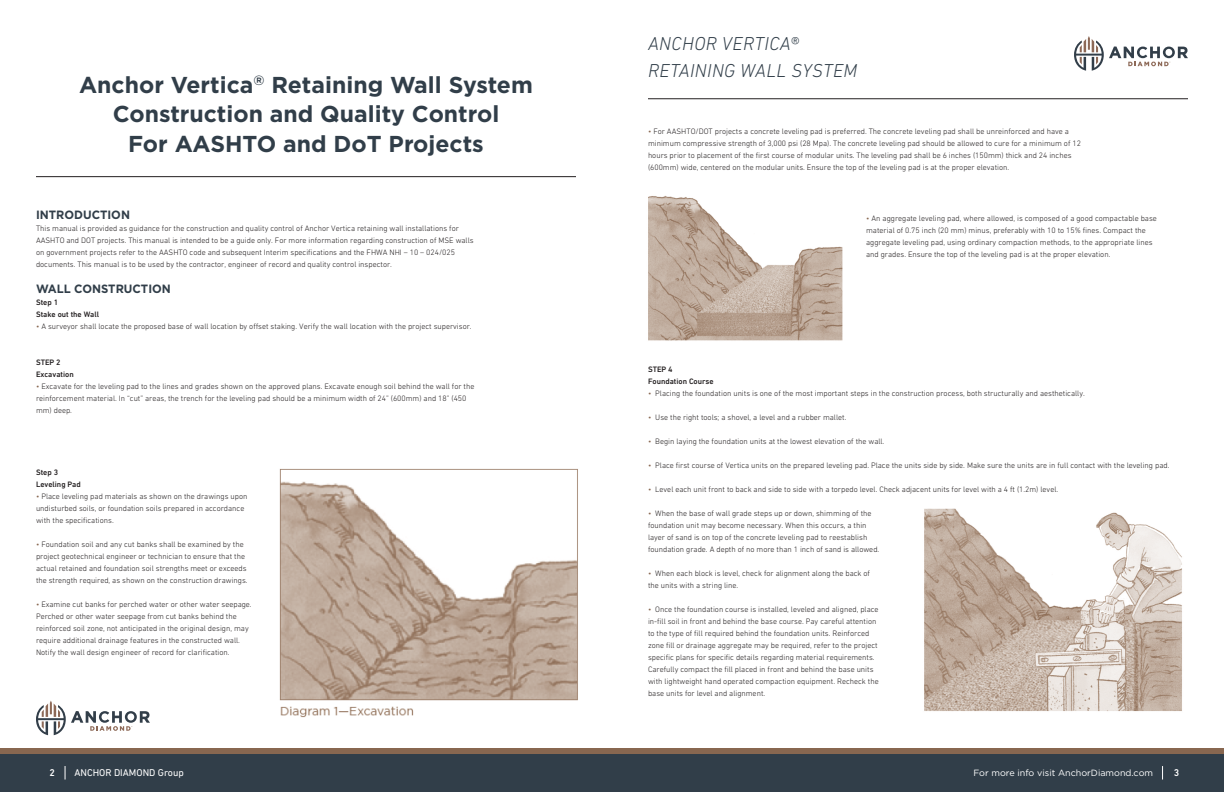
<style>
.page{position:relative;width:1224px;height:792px;background:#fff}
.page>*{position:absolute;margin:0;border:0;box-sizing:border-box;transform-origin:0 0}
.Page_Titles_Cargan_3{font:700 23px "Gotham";color:#313e49}
.Rest_of_Product_Name{font:italic 300 19px "DIN Next LT Pro";letter-spacing:.02em;color:#313e49}
.t1{font:700 12px "Gotham";color:#313e49;scale:.95 1}
.t2{font:10px "DIN Next LT Pro";color:#fff}
.t3{font:500 10px "DIN Next W1 G";color:#fff}
.t4{font:9px "Gotham";color:#fff}
.Measurements{font:300 8px/12px "DIN Next W1 G";color:#231f20}
.Measurements-2{font:500 8px "DIN Next W1 G";color:#231f20}
.s1{color:#886750}
</style>
<div class="page">
<div style="left:0;top:752px;width:1224px;height:40px;background:#313e49"></div>
<svg style="left:65px;top:766px;width:1px;height:14px"></svg>
<svg style="left:1162px;top:766px;width:1px;height:14px"></svg>
<hr style="left:648px;top:98px;width:540px;height:1px;background:#231f20">
<div style="left:0;top:748px;width:1224px;height:5px;background:#886750"></div>
<svg style="left:1074px;top:36px;width:114px;height:35px"></svg>
<img style="left:279px;top:468px;width:299px;height:250px">
<img style="left:648px;top:195px;width:195px;height:146px">
<hr style="left:36px;top:176px;width:540px;height:1px;background:#231f20">
<img style="left:924px;top:508px;width:258px;height:203px">
<svg style="left:36px;top:701px;width:114px;height:34px"></svg>
<p class="Page_Titles_Cargan_3" style="left:79px;top:71px;width:455px">Anchor Vertica<sup>®</sup> Retaining Wall System</p>
<p class="Page_Titles_Cargan_3" style="left:113px;top:101px;width:388px">Construction and Quality Control</p>
<p class="Page_Titles_Cargan_3" style="left:128px;top:130px;width:357px">For AASHTO and DoT Projects</p>
<p class="t1" style="left:36px;top:207px;width:100px">INTRODUCTION</p>
<p class="Measurements" style="left:36px;top:222px;width:424px">This manual is provided as guidance for the construction and quality control of Anchor Vertica retaining wall installations for</p>
<p class="Measurements" style="left:36px;top:234px;width:439px">AASHTO and DOT projects. This manual is intended to be a guide only. For more information regarding construction of MSE walls</p>
<p class="Measurements" style="left:36px;top:246px;width:421px">on government projects refer to the AASHTO code and subsequent Interim specifications and the FHWA NHI – 10 – 024/025</p>
<p class="Measurements" style="left:36px;top:258px;width:357px">documents. This manual is to be used by the contractor, engineer of record and quality control inspector.</p>
<p class="t1" style="left:36px;top:282px;width:143px">WALL CONSTRUCTION</p>
<p class="Measurements-2" style="left:36px;top:298px;width:24px">Step 1</p>
<p class="Measurements-2" style="left:36px;top:310px;width:65px">Stake out the Wall</p>
<p class="Measurements" style="left:36px;top:320px;width:437px"><span class="s1">•</span> A surveyor shall locate the proposed base of wall location by offset staking. Verify the wall location with the project supervisor.</p>
<p class="Measurements-2" style="left:36px;top:358px;width:26px">STEP 2</p>
<p class="Measurements-2" style="left:36px;top:370px;width:39px">Excavation</p>
<p class="Measurements" style="left:36px;top:380px;width:440px"><span class="s1">•</span> Excavate for the leveling pad to the lines and grades shown on the approved plans. Excavate enough soil behind the wall for the</p>
<p class="Measurements" style="left:36px;top:392px;width:432px">reinforcement material. In “cut” areas, the trench for the leveling pad should be a minimum width of 24” (600mm) and 18” (450</p>
<p class="Measurements" style="left:36px;top:404px;width:38px">mm) deep.</p>
<p class="Measurements-2" style="left:36px;top:468px;width:24px">Step 3</p>
<p class="Measurements-2" style="left:36px;top:480px;width:46px">Leveling Pad</p>
<p class="Measurements" style="left:36px;top:490px;width:213px"><span class="s1">•</span> Place leveling pad materials as shown on the drawings upon undisturbed soils, or foundation soils prepared in accordance with the specifications.</p>
<p class="Measurements" style="left:36px;top:538px;width:213px"><span class="s1">•</span> Foundation soil and any cut banks shall be examined by the project geotechnical engineer or technician to ensure that the actual retained and foundation soil strengths meet or exceeds the strength required, as shown on the construction drawings.</p>
<p class="Measurements" style="left:36px;top:598px;width:217px"><span class="s1">•</span> Examine cut banks for perched water or other water seepage.<br>Perched or other water seepage from cut banks behind the</p>
<p class="Measurements" style="left:36px;top:622px;width:214px">reinforced soil zone, not anticipated in the original design, may require additional drainage features in the constructed wall.<br>Notify the wall design engineer of record for clarification.</p>
<p class="Rest_of_Product_Name" style="left:648px;top:33px;width:152px">ANCHOR VERTICA®</p>
<p class="Rest_of_Product_Name" style="left:648px;top:60px;width:211px">RETAINING WALL SYSTEM</p>
<p class="Measurements" style="left:648px;top:126px;width:423px"><span class="s1">•</span> For AASHTO/DOT projects a concrete leveling pad is preferred. The concrete leveling pad shall be unreinforced and have a</p>
<p class="Measurements" style="left:648px;top:138px;width:434px">minimum compressive strength of 3,000 psi (28 Mpa). The concrete leveling pad should be allowed to cure for a minimum of 12</p>
<p class="Measurements" style="left:648px;top:150px;width:425px">hours prior to placement of the first course of modular units. The leveling pad shall be 6 inches (150mm) thick and 24 inches</p>
<p class="Measurements" style="left:648px;top:162px;width:363px">(600mm) wide, centered on the modular units. Ensure the top of the leveling pad is at the proper elevation.</p>
<p class="Measurements" style="left:866px;top:212px;width:292px"><span class="s1">•</span> An aggregate leveling pad, where allowed, is composed of a good compactable base material of 0.75 inch (20 mm) minus, preferably with 10 to 15% fines. Compact the aggregate leveling pad, using ordinary compaction methods, to the appropriate lines</p>
<p class="Measurements" style="left:866px;top:248px;width:246px">and grades. Ensure the top of the leveling pad is at the proper elevation.</p>
<p class="Measurements-2" style="left:648px;top:365px;width:26px">STEP 4</p>
<p class="Measurements-2" style="left:648px;top:377px;width:67px">Foundation Course</p>
<p class="Measurements" style="left:648px;top:387px;width:438px"><span class="s1">•</span> Placing the foundation units is one of the most important steps in the construction process, both structurally and aesthetically.</p>
<p class="Measurements" style="left:648px;top:411px;width:200px"><span class="s1">•</span> Use the right tools; a shovel, a level and a rubber mallet.</p>
<p class="Measurements" style="left:648px;top:435px;width:238px"><span class="s1">•</span> Begin laying the foundation units at the lowest elevation of the wall.</p>
<p class="Measurements" style="left:648px;top:459px;width:523px"><span class="s1">•</span> Place first course of Vertica units on the prepared leveling pad. Place the units side by side. Make sure the units are in full contact with the leveling pad.</p>
<p class="Measurements" style="left:648px;top:483px;width:412px"><span class="s1">•</span> Level each unit front to back and side to side with a torpedo level. Check adjacent units for level with a 4 ft (1.2m) level.</p>
<p class="Measurements" style="left:648px;top:507px;width:233px"><span class="s1">•</span> When the base of wall grade steps up or down, shimming of the foundation unit may become necessary. When this occurs, a thin layer of sand is on top of the concrete leveling pad to reestablish foundation grade. A depth of no more than 1 inch of sand is allowed.</p>
<p class="Measurements" style="left:648px;top:567px;width:224px"><span class="s1">•</span> When each block is level, check for alignment along the back of the units with a string line.</p>
<p class="Measurements" style="left:648px;top:603px;width:232px"><span class="s1">•</span> Once the foundation course is installed, leveled and aligned, place in-fill soil in front and behind the base course. Pay careful attention to the type of fill required behind the foundation units. Reinforced zone fill or drainage aggregate may be required, refer to the project specific plans for specific details regarding material requirements.<br>Carefully compact the fill placed in front and behind the base units with lightweight hand operated compaction equipment. Recheck the base units for level and alignment.</p>
<p class="t3" style="left:50px;top:767px;width:7px">2</p>
<p class="t2" style="left:74px;top:767px;width:111px">ANCHOR DIAMOND Group</p>
<p class="t4" style="left:974px;top:768px;width:181px">For more info visit AnchorDiamond.com</p>
<p class="t3" style="left:1174px;top:767px;width:7px">3</p>
</div>
